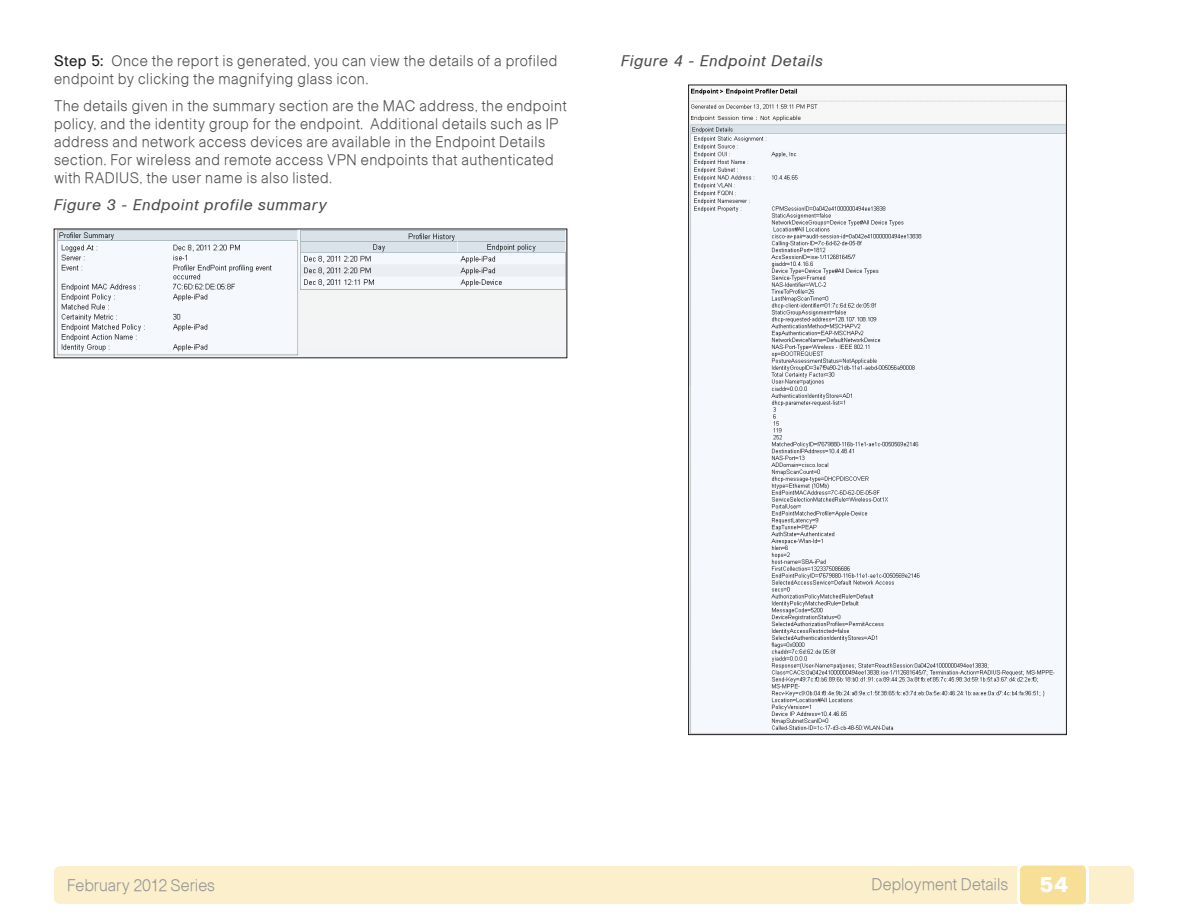
<style>
.page{position:relative;width:1188px;height:918px;background:#fff}
.page>*{position:absolute;margin:0;border:0;box-sizing:border-box;transform-origin:0 0}
.t1{font:900 21px "Cisco";color:#fff}
.t2{font:16.5px "Ciscolight";color:#969696;scale:.95 1}
.Body_text_SBA{font:15px/18px "Ciscolight";letter-spacing:.03em;color:#4d4d4d;scale:.95 1}
.Numbered_step_SBA{font:15px/18px "Ciscolight";letter-spacing:.03em;color:#4d4d4d;scale:.95 1}
.Figure_heading_SBA{font:15px "Ciscooblique";letter-spacing:.035em;color:#4d4d4d}
.s1{font-family:"Cisco";color:#231f20}
</style>
<div class="page">
<div style="left:54px;top:866px;width:1080px;height:38px;background:#fcefcb;border-radius:6px"></div>
<div style="left:1019px;top:864px;width:68px;height:42px;background:#f7df97;border-radius:6px"></div>
<div style="left:1017px;top:863px;width:72px;height:44px;border:3px solid #fff;border-radius:6px"></div>
<img style="left:56px;top:231px;width:509px;height:125px">
<img style="left:690px;top:88px;width:375px;height:645px">
<p class="Numbered_step_SBA" style="left:54px;top:51px;width:532px"><span class="s1">Step 5:</span> Once the report is generated, you can view the details of a profiled endpoint by clicking the magnifying glass icon.</p>
<p class="Body_text_SBA" style="left:54px;top:96px;width:541px">The details given in the summary section are the MAC address, the endpoint policy, and the identity group for the endpoint. Additional details such as IP address and network access devices are available in the Endpoint Details section. For wireless and remote access VPN endpoints that authenticated with RADIUS, the user name is also listed.</p>
<p class="Figure_heading_SBA" style="left:54px;top:195px;width:275px">Figure 3 - Endpoint profile summary</p>
<p class="Figure_heading_SBA" style="left:621px;top:51px;width:204px">Figure 4 - Endpoint Details</p>
<p class="t2" style="left:67px;top:875px;width:157px">February 2012 Series</p>
<p class="t2" style="left:872px;top:874px;width:146px">Deployment Details</p>
<h1 class="t1" style="left:1039px;top:872px;width:31px">54</h1>
</div>
